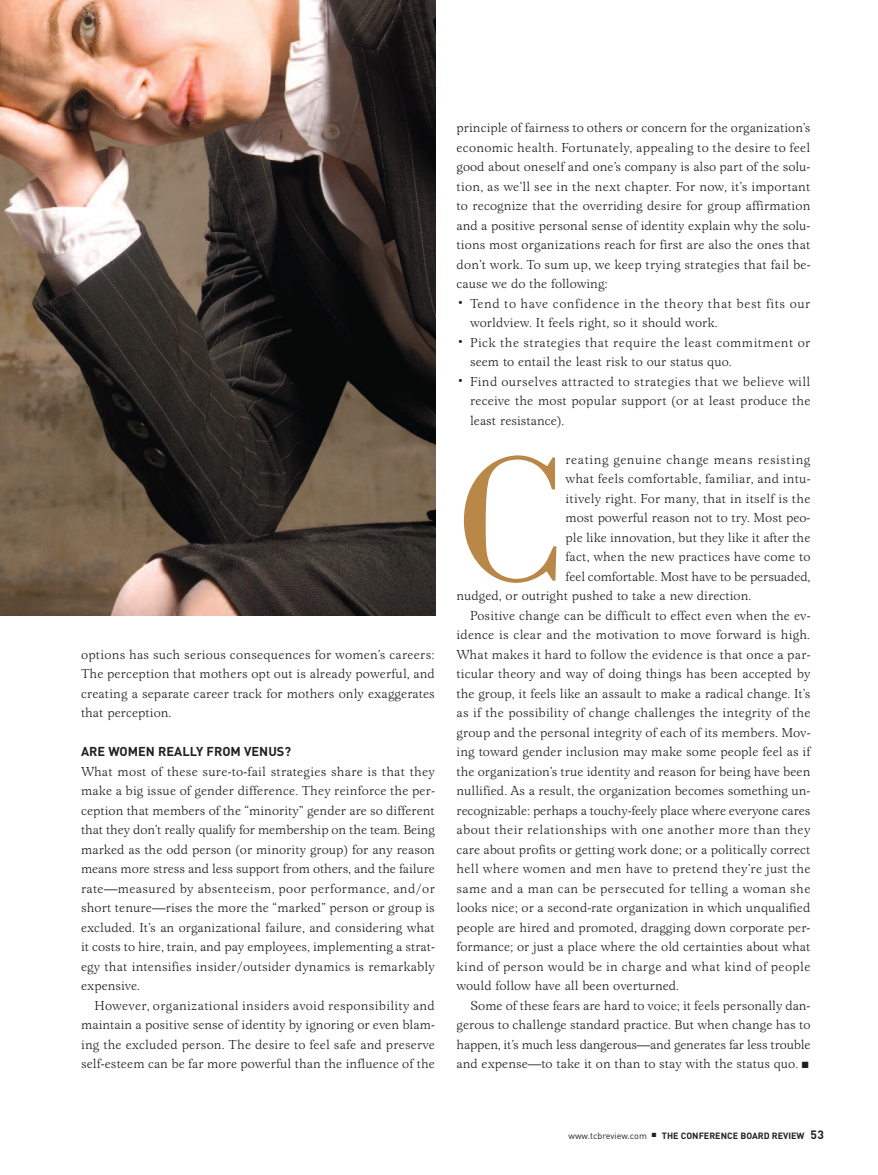
<style>
.page{position:relative;width:878px;height:1175px;background:#fff}
.page>*{position:absolute;margin:0;border:0;box-sizing:border-box;transform-origin:0 0}
.t1{font:300 174.45px "Bodoni BE";color:#b98747}
.t2{font:13.5px/19.5px "Lomba Bk";color:#231f20;text-align:justify}
.t3{font:13.5px/19.5px "Lomba Bk";letter-spacing:.02em;color:#231f20}
.t4{font:13.5px/19.5px "Lomba Bk";letter-spacing:.03em;color:#231f20}
.t5{font:13.5px "Lomba Bk";letter-spacing:.025em;color:#231f20}
.t6{font:13.5px "Lomba Bk";letter-spacing:.035em;color:#231f20}
.t7{font:700 12.75px "DIN";color:#231f20}
.t8{font:700 9px "DIN";color:#231f20}
.s1{font-size:22.5px}
.s2{font-weight:400}
.s3{font-size:12px}
</style>
<div class="page">
<img style="left:0;top:0;width:435px;height:615px">
<p class="t2" style="left:81px;top:644px;width:355px">options has such serious consequences for women’s careers:<br>The perception that mothers opt out is already powerful, and creating a separate career track for mothers only exaggerates that perception.</p>
<p class="t7" style="left:81px;top:744px;width:211px">ARE WOMEN REALLY FROM VENUS?</p>
<p class="t2" style="left:81px;top:761px;width:355px">What most of these sure-to-fail strategies share is that they make a big issue of gender difference. They reinforce the per&shy;ception that members of the “minority” gender are so different that they don’t really qualify for membership on the team. Being marked as the odd person (or minority group) for any reason means more stress and less support from others, and the failure rate—measured by absenteeism, poor performance, and/or short tenure—rises the more the “marked” person or group is excluded. It’s an organizational failure, and considering what it costs to hire, train, and pay employees, implementing a strat&shy;egy that intensifies insider/outsider dynamics is remarkably expensive.</p>
<p class="t2" style="left:81px;top:995px;width:355px;text-indent:14px">However, organizational insiders avoid responsibility and maintain a positive sense of identity by ignoring or even blam&shy;ing the excluded person. The desire to feel safe and preserve self-esteem can be far more powerful than the influence of the</p>
<p class="t2" style="left:456px;top:118px;width:355px">principle of fairness to others or concern for the organization’s economic health. Fortunately, appealing to the desire to feel good about oneself and one’s company is also part of the solu&shy;tion, as we’ll see in the next chapter. For now, it’s important to recognize that the overriding desire for group affirmation and a positive personal sense of identity explain why the solu&shy;tions most organizations reach for first are also the ones that don’t work. To sum up, we keep trying strategies that fail be&shy;cause we do the following:</p>
<p class="t4" style="left:470px;top:293px;width:342px;text-indent:-13px"><span class="s1">•</span> Tend to have confidence in the theory that best fits our worldview. It feels right, so it should work.</p>
<p class="t3" style="left:470px;top:332px;width:342px;text-indent:-14px"><span class="s1">•</span> Pick the strategies that require the least commitment or seem to entail the least risk to our status quo.</p>
<p class="t2" style="left:470px;top:371px;width:342px;text-indent:-14px"><span class="s1">•</span> Find ourselves attracted to strategies that we believe will receive the most popular support (or at least produce the least resistance).</p>
<h1 class="t1" style="left:456px;top:457px;width:111px">C</h1>
<p class="t6" style="left:565px;top:451px;width:246px">reating genuine change means resisting</p>
<p class="t2" style="left:565px;top:469px;width:246px">what feels comfortable, familiar, and intu-</p>
<p class="t2" style="left:565px;top:488px;width:246px">itively right. For many, that in itself is the</p>
<p class="t2" style="left:565px;top:508px;width:246px">most powerful reason not to try. Most peo-</p>
<p class="t2" style="left:565px;top:527px;width:246px">ple like innovation, but they like it after the</p>
<p class="t2" style="left:565px;top:547px;width:246px">fact, when the new practices have come to</p>
<p class="t2" style="left:565px;top:566px;width:246px">feel comfortable. Most have to be persuaded,</p>
<p class="t2" style="left:456px;top:586px;width:296px">nudged, or outright pushed to take a new direction.</p>
<p class="t2" style="left:470px;top:605px;width:342px">Positive change can be difficult to effect even when the ev-</p>
<p class="t2" style="left:456px;top:625px;width:355px">idence is clear and the motivation to move forward is high.</p>
<p class="t2" style="left:456px;top:644px;width:355px">What makes it hard to follow the evidence is that once a par-</p>
<p class="t2" style="left:456px;top:664px;width:355px">ticular theory and way of doing things has been accepted by</p>
<p class="t2" style="left:456px;top:683px;width:355px">the group, it feels like an assault to make a radical change. It’s</p>
<p class="t2" style="left:456px;top:703px;width:355px">as if the possibility of change challenges the integrity of the</p>
<p class="t2" style="left:456px;top:722px;width:355px">group and the personal integrity of each of its members. Mov-</p>
<p class="t2" style="left:456px;top:742px;width:355px">ing toward gender inclusion may make some people feel as if</p>
<p class="t2" style="left:456px;top:761px;width:355px">the organization’s true identity and reason for being have been</p>
<p class="t2" style="left:456px;top:781px;width:355px">nullified. As a result, the organization becomes something un-</p>
<p class="t2" style="left:456px;top:800px;width:355px">recognizable: perhaps a touchy-feely place where everyone cares</p>
<p class="t4" style="left:456px;top:820px;width:355px">about their relationships with one another more than they</p>
<p class="t2" style="left:456px;top:839px;width:355px">care about profits or getting work done; or a politically correct</p>
<p class="t3" style="left:456px;top:859px;width:355px">hell where women and men have to pretend they’re just the</p>
<p class="t5" style="left:456px;top:880px;width:355px">same and a man can be persecuted for telling a woman she</p>
<p class="t2" style="left:456px;top:898px;width:355px">looks nice; or a second-rate organization in which unqualified</p>
<p class="t2" style="left:456px;top:917px;width:355px">people are hired and promoted, dragging down corporate per-</p>
<p class="t2" style="left:456px;top:937px;width:355px">formance; or just a place where the old certainties about what</p>
<p class="t5" style="left:456px;top:958px;width:355px">kind of person would be in charge and what kind of people</p>
<p class="t2" style="left:456px;top:976px;width:224px">would follow have all been overturned.</p>
<p class="t2" style="left:470px;top:995px;width:342px">Some of these fears are hard to voice; it feels personally dan-</p>
<p class="t2" style="left:456px;top:1015px;width:355px">gerous to challenge standard practice. But when change has to</p>
<p class="t2" style="left:456px;top:1034px;width:355px">happen, it’s much less dangerous—and generates far less trouble</p>
<p class="t2" style="left:456px;top:1054px;width:354px">and expense—to take it on than to stay with the status quo. ■</p>
<p class="t8" style="left:568px;top:1130px;width:257px"><span class="s2">www.tcbreview.com</span> ■ THE CONFERENCE BOARD REVIEW <span class="s3">53</span></p>
</div>
